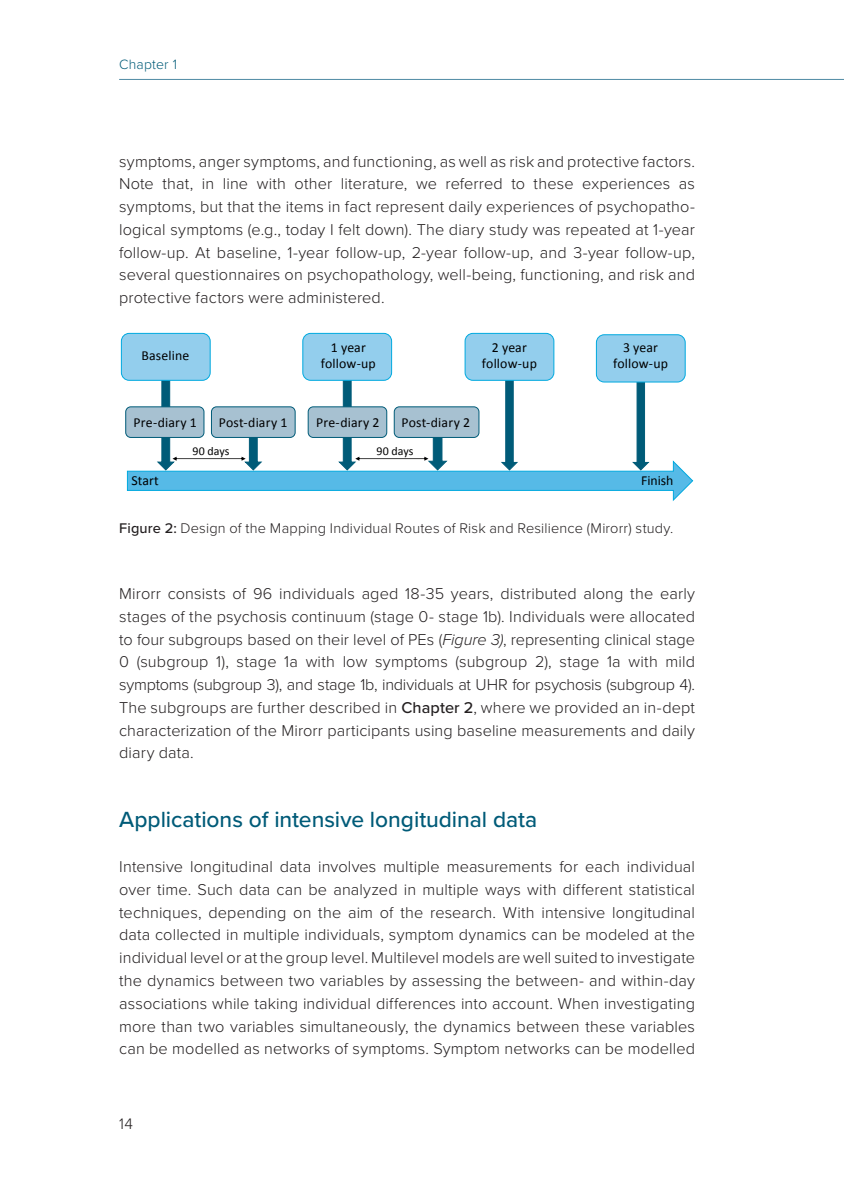
<style>
.page{position:relative;width:844px;height:1191px;background:#fff}
.page>*{position:absolute;margin:0;border:0;box-sizing:border-box;transform-origin:0 0}
.t1{font:500 22.75px "Proxima Nova";letter-spacing:-.005em;color:#005b78}
.t2{font:300 16.28px/22.8px "Proxima Nova";letter-spacing:.01em;color:#231f20;text-align:justify}
.t3{font:300 15.75px "Proxima Nova";color:#231f20}
.t4{font:300 14.53px "Proxima Nova";letter-spacing:.015em;color:#231f20}
.t5{font:300 14px "Proxima Nova";letter-spacing:.015em;color:#005b78}
.t6{font:13.83px/15.4px "Calibri";letter-spacing:.01em;color:#000001;text-align:center}
.t7{font:11.9px "Calibri";color:#000001}
.s1{font-weight:500}
.s2{font-style:italic}
</style>
<div class="page">
<hr style="left:119px;top:79px;width:724px;height:1px;background:#4e8aa4">
<div style="left:121px;top:333px;width:89px;height:47px;background:#93ceed;border-radius:8px"></div>
<div style="left:121px;top:333px;width:89px;height:48px;border:1px solid #00a9df;border-radius:8px"></div>
<div style="left:303px;top:333px;width:88px;height:47px;background:#93ceed;border-radius:8px"></div>
<div style="left:302px;top:333px;width:90px;height:48px;border:1px solid #00a9df;border-radius:8px"></div>
<div style="left:465px;top:333px;width:88px;height:47px;background:#93ceed;border-radius:8px"></div>
<div style="left:464px;top:333px;width:90px;height:48px;border:1px solid #00a9df;border-radius:8px"></div>
<div style="left:596px;top:335px;width:89px;height:47px;background:#93ceed;border-radius:8px"></div>
<div style="left:595px;top:334px;width:90px;height:48px;border:1px solid #00a9df;border-radius:8px"></div>
<svg style="left:126px;top:370px;width:567px;height:131px"></svg>
<p class="t5" style="left:119px;top:54px;width:59px">Chapter 1</p>
<p class="t2" style="left:119px;top:149px;width:577px">symptoms, anger symptoms, and functioning, as well as risk and protective factors.<br>Note that, in line with other literature, we referred to these experiences as symptoms, but that the items in fact represent daily experiences of psychopatho&shy;logical symptoms (e.g., today I felt down). The diary study was repeated at 1-year follow-up. At baseline, 1-year follow-up, 2-year follow-up, and 3-year follow-up, several questionnaires on psychopathology, well-being, functioning, and risk and protective factors were administered.</p>
<p class="t6" style="left:141px;top:347px;width:49px">Baseline</p>
<p class="t6" style="left:321px;top:340px;width:57px">1 year follow-up</p>
<p class="t6" style="left:481px;top:340px;width:57px">2 year follow-up</p>
<p class="t6" style="left:613px;top:340px;width:57px">3 year follow-up</p>
<p class="t6" style="left:133px;top:414px;width:65px">Pre-diary 1</p>
<p class="t6" style="left:219px;top:414px;width:70px">Post-diary 1</p>
<p class="t6" style="left:316px;top:414px;width:65px">Pre-diary 2</p>
<p class="t6" style="left:401px;top:414px;width:70px">Post-diary 2</p>
<p class="t7" style="left:192px;top:442px;width:38px">90 days</p>
<p class="t7" style="left:376px;top:442px;width:38px">90 days</p>
<p class="t6" style="left:132px;top:472px;width:28px">Start</p>
<p class="t6" style="left:641px;top:472px;width:34px">Finish</p>
<p class="t4" style="left:119px;top:517px;width:555px"><span class="s1">Figure 2:</span> Design of the Mapping Individual Routes of Risk and Resilience (Mirorr) study.</p>
<p class="t2" style="left:119px;top:581px;width:577px">Mirorr consists of 96 individuals aged 18-35 years, distributed along the early stages of the psychosis continuum (stage 0- stage 1b). Individuals were allocated to four subgroups based on their level of PEs (<span class="s2">Figure 3)</span>, representing clinical stage 0 (subgroup 1), stage 1a with low symptoms (subgroup 2), stage 1a with mild symptoms (subgroup 3), and stage 1b, individuals at UHR for psychosis (subgroup 4).<br>The subgroups are further described in <span class="s1">Chapter 2</span>, where we provided an in-dept characterization of the Mirorr participants using baseline measurements and daily diary data.</p>
<h1 class="t1" style="left:119px;top:802px;width:419px">Applications of intensive longitudinal data</h1>
<p class="t2" style="left:119px;top:854px;width:577px">Intensive longitudinal data involves multiple measurements for each individual over time. Such data can be analyzed in multiple ways with different statistical techniques, depending on the aim of the research. With intensive longitudinal data collected in multiple individuals, symptom dynamics can be modeled at the individual level or at the group level. Multilevel models are well suited to investigate the dynamics between two variables by assessing the between- and within-day associations while taking individual differences into account. When investigating more than two variables simultaneously, the dynamics between these variables can be modelled as networks of symptoms. Symptom networks can be modelled</p>
<p class="t3" style="left:119px;top:1112px;width:15px">14</p>
</div>
